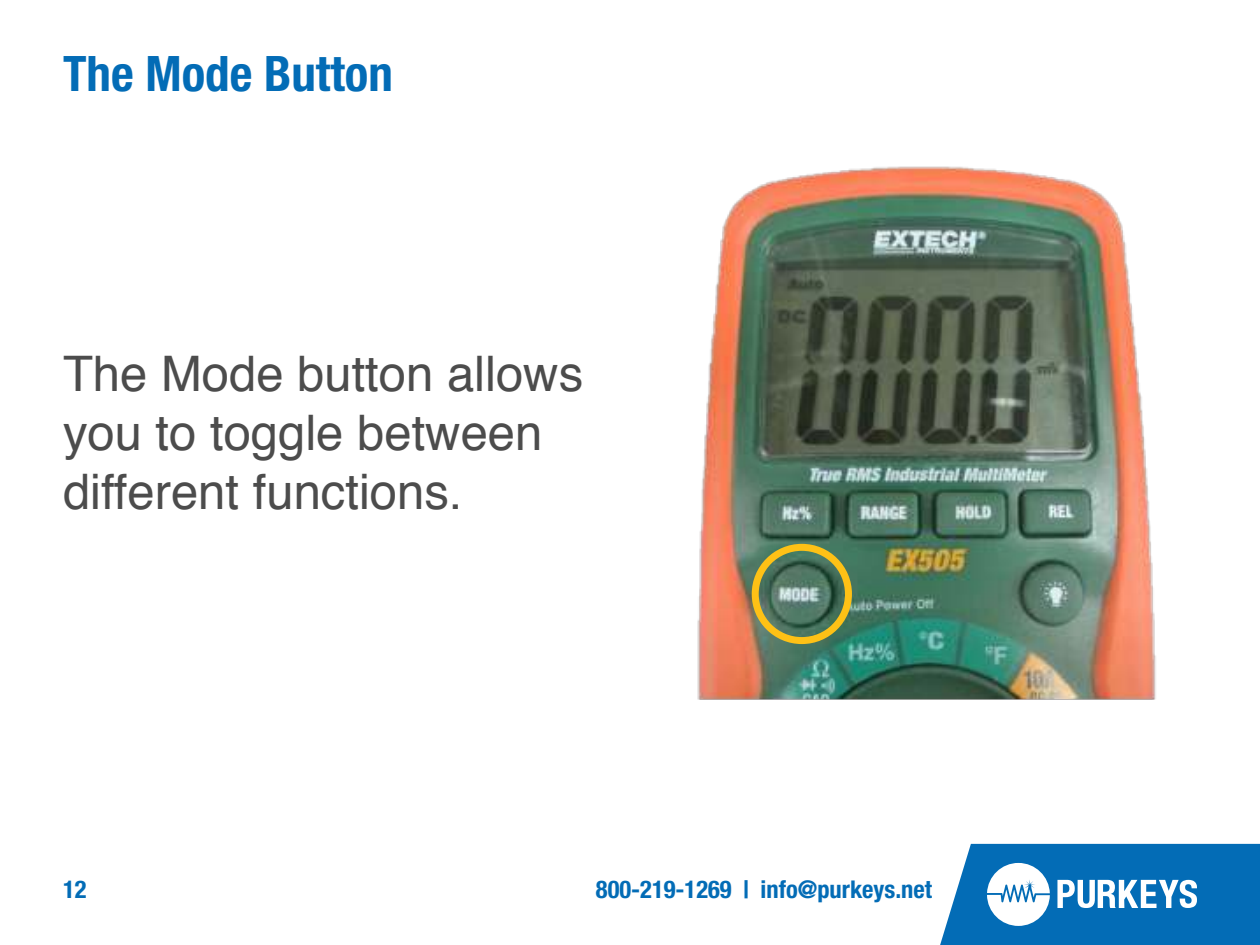
<style>
.page{position:relative;width:1260px;height:945px;background:#fff}
.page>*{position:absolute;margin:0;border:0;box-sizing:border-box;transform-origin:0 0}
.t1{font:49px/58.8px "Helvetica";color:#4c4c4c}
.t2{font:700 condensed 49px "Helvetica Neue";color:#036cb6}
.t3{font:700 condensed 24.5px "Helvetica Neue";color:#036cb6}
</style>
<div class="page">
<svg style="left:940px;top:844px;width:320px;height:101px"></svg>
<img style="left:697px;top:166px;width:459px;height:534px">
<div style="left:752px;top:544px;width:100px;height:100px;border:7px solid #fec116;border-radius:50%"></div>
<p class="t2" style="left:63px;top:55px;width:331px">The Mode Button</p>
<p class="t1" style="left:63px;top:349px;width:522px">The Mode button allows you to toggle between different functions.</p>
<p class="t3" style="left:63px;top:880px;width:25px">12</p>
<p class="t3" style="left:596px;top:880px;width:338px">800-219-1269 | info@purkeys.net</p>
</div>
